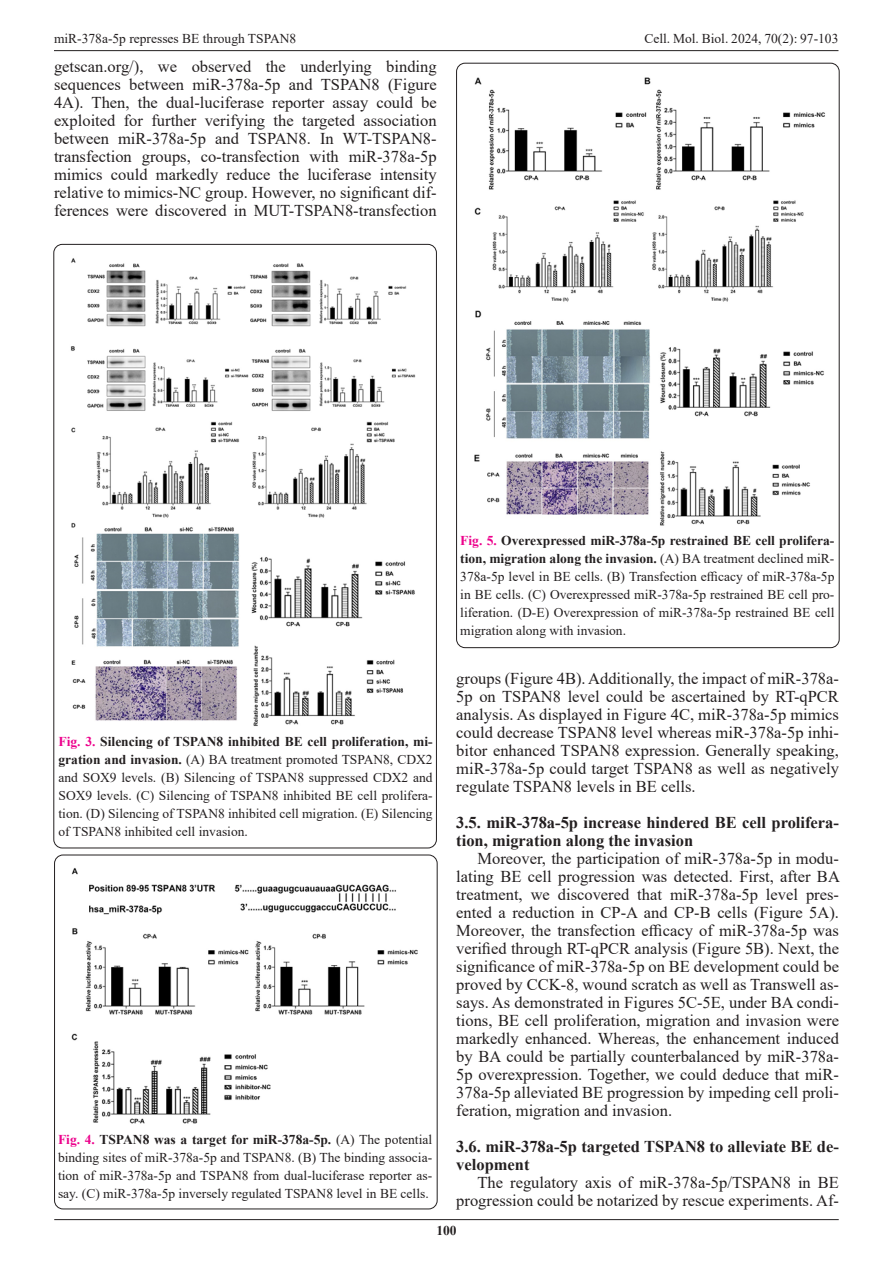
<style>
.page{position:relative;width:893px;height:1263px;background:#fff}
.page>*{position:absolute;margin:0;border:0;box-sizing:border-box;transform-origin:0 0}
.t1{font:16.5px/18px "Times New Roman";color:#231f20;text-align:justify}
.t2{font:700 16.5px/18px "Times New Roman";color:#231f20}
.t3{font:13.5px/18px "Times New Roman";color:#231f20;text-align:justify}
.t4{font:700 13.5px "Times New Roman";color:#231f20}
.s1{font-weight:700;color:#ed028c}
.s2{font-weight:700}
</style>
<div class="page">
<hr style="left:54px;top:50px;width:784px;height:1px;background:#231f20">
<hr style="left:54px;top:1219px;width:785px;height:1px;background:#231f20">
<img style="left:70px;top:258px;width:346px;height:468px">
<div style="left:54px;top:855px;width:383px;height:354px;border:1px solid #231f20;border-radius:9px"></div>
<img style="left:71px;top:868px;width:347px;height:256px">
<img style="left:474px;top:77px;width:351px;height:449px">
<p class="t3" style="left:54px;top:29px;width:244px">miR-378a-5p represses BE through TSPAN8</p>
<p class="t3" style="left:644px;top:29px;width:196px">Cell. Mol. Biol. 2024, 70(2): 97-103</p>
<p class="t1" style="left:54px;top:57px;width:384px">getscan.org/), we observed the underlying binding sequences between miR-378a-5p and TSPAN8 (Figure 4A). Then, the dual-luciferase reporter assay could be exploited for further verifying the targeted association between miR-378a-5p and TSPAN8. In WT-TSPAN8- transfection groups, co-transfection with miR-378a-5p mimics could markedly reduce the luciferase intensity relative to mimics-NC group. However, no significant dif&shy;ferences were discovered in MUT-TSPAN8-transfection</p>
<p class="t3" style="left:58px;top:732px;width:376px"><span class="s1">Fig. 3.</span> <span class="s2">Silencing of TSPAN8 inhibited BE cell proliferation, mi&shy;gration and invasion.</span> (A) BA treatment promoted TSPAN8, CDX2 and SOX9 levels. (B) Silencing of TSPAN8 suppressed CDX2 and SOX9 levels. (C) Silencing of TSPAN8 inhibited BE cell prolifera&shy;tion. (D) Silencing of TSPAN8 inhibited cell migration. (E) Silencing of TSPAN8 inhibited cell invasion.</p>
<p class="t3" style="left:58px;top:1130px;width:376px"><span class="s1">Fig. 4.</span> <span class="s2">TSPAN8 was a target for miR-378a-5p.</span> (A) The potential binding sites of miR-378a-5p and TSPAN8. (B) The binding associa&shy;tion of miR-378a-5p and TSPAN8 from dual-luciferase reporter as&shy;say. (C) miR-378a-5p inversely regulated TSPAN8 level in BE cells.</p>
<p class="t3" style="left:460px;top:531px;width:376px"><span class="s1">Fig. 5.</span> <span class="s2">Overexpressed miR-378a-5p restrained BE cell prolifera&shy;tion, migration along the invasion.</span> (A) BA treatment declined miR-378a-5p level in BE cells. (B) Transfection efficacy of miR-378a-5p in BE cells. (C) Overexpressed miR-378a-5p restrained BE cell pro&shy;liferation. (D-E) Overexpression of miR-378a-5p restrained BE cell migration along with invasion.</p>
<p class="t1" style="left:456px;top:669px;width:384px">groups (Figure 4B). Additionally, the impact of miR-378a-5p on TSPAN8 level could be ascertained by RT-qPCR analysis. As displayed in Figure 4C, miR-378a-5p mimics could decrease TSPAN8 level whereas miR-378a-5p inhi&shy;bitor enhanced TSPAN8 expression. Generally speaking, miR-378a-5p could target TSPAN8 as well as negatively regulate TSPAN8 levels in BE cells.</p>
<p class="t2" style="left:456px;top:813px;width:384px">3.5. miR-378a-5p increase hindered BE cell prolifera&shy;tion, migration along the invasion</p>
<p class="t1" style="left:456px;top:849px;width:385px;text-indent:21px">Moreover, the participation of miR-378a-5p in modu&shy;lating BE cell progression was detected. First, after BA treatment, we discovered that miR-378a-5p level pres&shy;ented a reduction in CP-A and CP-B cells (Figure 5A).<br>Moreover, the transfection efficacy of miR-378a-5p was verified through RT-qPCR analysis (Figure 5B). Next, the significance of miR-378a-5p on BE development could be proved by CCK-8, wound scratch as well as Transwell as&shy;says. As demonstrated in Figures 5C-5E, under BA condi&shy;tions, BE cell proliferation, migration and invasion were markedly enhanced. Whereas, the enhancement induced by BA could be partially counterbalanced by miR-378a-5p overexpression. Together, we could deduce that miR-378a-5p alleviated BE progression by impeding cell proli&shy;feration, migration and invasion.</p>
<p class="t2" style="left:456px;top:1137px;width:384px">3.6. miR-378a-5p targeted TSPAN8 to alleviate BE de&shy;velopment</p>
<p class="t1" style="left:456px;top:1173px;width:384px;text-align:right">The regulatory axis of miR-378a-5p/TSPAN8 in BE progression could be notarized by rescue experiments. Af-</p>
<p class="t4" style="left:436px;top:1220px;width:22px">100</p>
</div>
